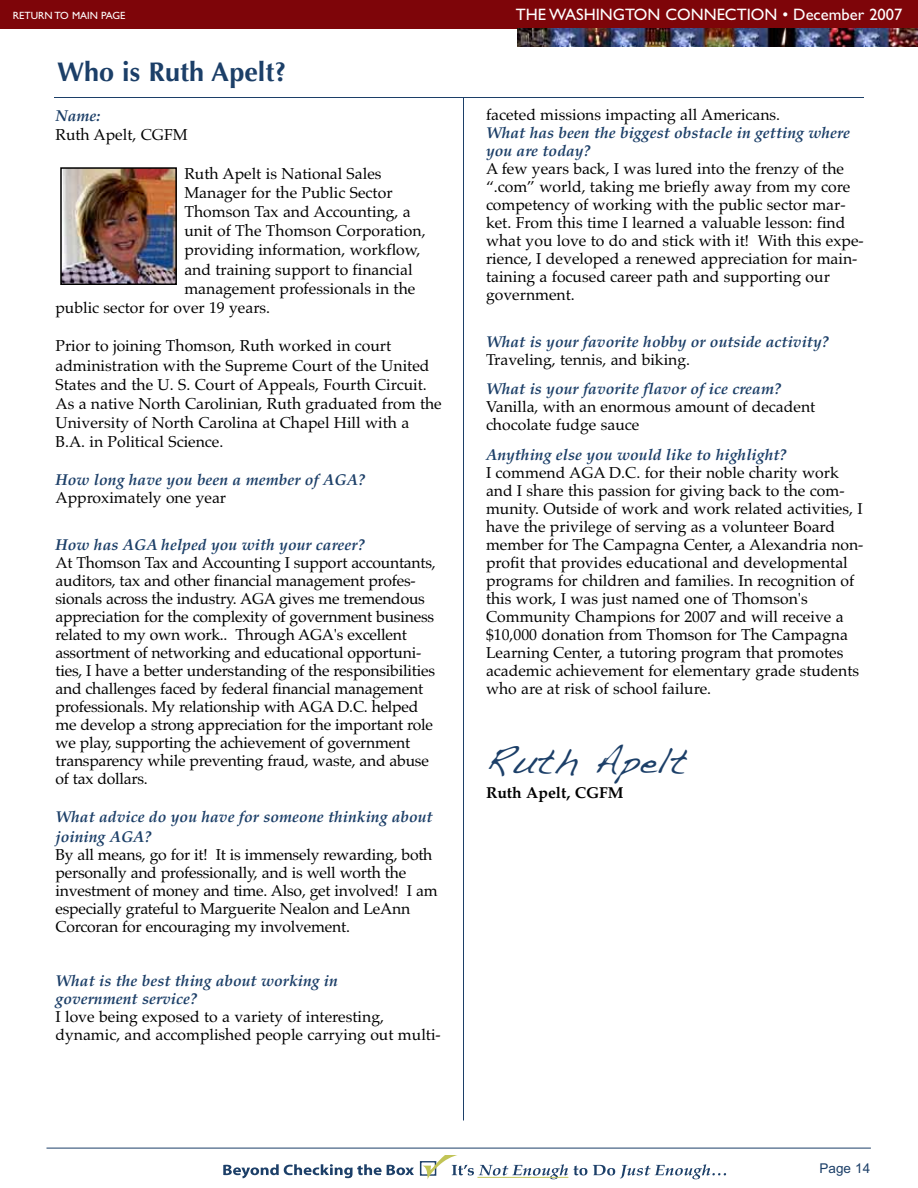
<style>
.page{position:relative;width:918px;height:1188px;background:#fff}
.page>*{position:absolute;margin:0;border:0;box-sizing:border-box;transform-origin:0 0}
.t1{font:36px "Handwriting Dakota";color:#1c3f68}
.t2{font:700 27px "Optima";color:#1c3f68}
.t3{font:16.5px "Gill Sans";color:#fff}
.t4{font:15.75px/18px "Palatino";color:#000}
.t5{font:italic 700 15.75px/18px "Palatino";color:#1c3f68}
.t6{font:700 15.75px "Palatino";color:#000}
.t7{font:13.5px "Arial";color:#1c3f68}
.t8{font:10.5px "Gill Sans";color:#fff}
</style>
<div class="page">
<svg style="left:223px;top:1164px;width:191px;height:14px"></svg>
<svg style="left:593px;top:1164px;width:133px;height:15px"></svg>
<div style="left:420px;top:1161px;width:16px;height:15px;border:1px solid #1c3f68"></div>
<svg style="left:422px;top:1155px;width:165px;height:24px"></svg>
<hr style="left:477px;top:1177px;width:91px;height:1px;background:#c1c456">
<hr style="left:46px;top:1148px;width:825px;height:1px;background:#1c3f68">
<div style="left:0;top:0;width:918px;height:28px;background:#7e0509"></div>
<img style="left:517px;top:28px;width:401px;height:19px">
<hr style="left:54px;top:97px;width:810px;height:1px;background:#1c3f68">
<hr style="left:463px;top:98px;width:1px;height:1023px;background:#1c3f68">
<img style="left:63px;top:170px;width:111px;height:112px">
<div style="left:60px;top:167px;width:117px;height:118px;border:2px solid #000"></div>
<p class="t8" style="left:13px;top:12px;width:114px">RETURN TO MAIN PAGE</p>
<h2 class="t2" style="left:57px;top:61px;width:231px">Who is Ruth Apelt?</h2>
<p class="t5" style="left:56px;top:108px;width:47px">Name:</p>
<p class="t4" style="left:56px;top:128px;width:134px">Ruth Apelt, CGFM</p>
<p class="t4" style="left:184px;top:166px;width:199px">Ruth Apelt is National Sales</p>
<p class="t4" style="left:184px;top:185px;width:210px">Manager for the Public Sector</p>
<p class="t4" style="left:184px;top:204px;width:228px">Thomson Tax and Accounting, a</p>
<p class="t4" style="left:184px;top:224px;width:243px">unit of The Thomson Corporation,</p>
<p class="t4" style="left:184px;top:243px;width:238px">providing information, workflow,</p>
<p class="t4" style="left:184px;top:262px;width:230px">and training support to financial</p>
<p class="t4" style="left:184px;top:281px;width:233px">management professionals in the</p>
<p class="t4" style="left:56px;top:300px;width:216px">public sector for over 19 years.</p>
<p class="t4" style="left:56px;top:338px;width:388px;line-height:19.2px">Prior to joining Thomson, Ruth worked in court administration with the Supreme Court of the United States and the U. S. Court of Appeals, Fourth Circuit.<br>As a native North Carolinian, Ruth graduated from the University of North Carolina at Chapel Hill with a B.A. in Political Science.</p>
<p class="t5" style="left:56px;top:472px;width:311px">How long have you been a member of AGA?</p>
<p class="t4" style="left:56px;top:490px;width:172px">Approximately one year</p>
<p class="t5" style="left:56px;top:537px;width:311px">How has AGA helped you with your career?</p>
<p class="t4" style="left:56px;top:555px;width:382px">At Thomson Tax and Accounting I support accountants, auditors, tax and other financial management profes&shy;sionals across the industry. AGA gives me tremendous appreciation for the complexity of government business related to my own work.. Through AGA's excellent assortment of networking and educational opportuni&shy;ties, I have a better understanding of the responsibilities and challenges faced by federal financial management professionals. My relationship with AGA D.C. helped me develop a strong appreciation for the important role we play, supporting the achievement of government transparency while preventing fraud, waste, and abuse of tax dollars.</p>
<p class="t5" style="left:56px;top:809px;width:379px;line-height:19.2px">What advice do you have for someone thinking about joining AGA?</p>
<p class="t4" style="left:56px;top:847px;width:384px">By all means, go for it! It is immensely rewarding, both personally and professionally, and is well worth the investment of money and time. Also, get involved! I am especially grateful to Marguerite Nealon and LeAnn Corcoran for encouraging my involvement.</p>
<p class="t5" style="left:56px;top:973px;width:284px">What is the best thing about working in government service?</p>
<p class="t4" style="left:56px;top:1009px;width:387px">I love being exposed to a variety of interesting, dynamic, and accomplished people carrying out multi-</p>
<p class="t3" style="left:516px;top:9px;width:388px">THE WASHINGTON CONNECTION • December 2007</p>
<p class="t4" style="left:486px;top:107px;width:296px">faceted missions impacting all Americans.</p>
<p class="t5" style="left:486px;top:125px;width:366px">What has been the biggest obstacle in getting where you are today?</p>
<p class="t4" style="left:486px;top:161px;width:379px">A few years back, I was lured into the frenzy of the “.com” world, taking me briefly away from my core competency of working with the public sector mar&shy;ket. From this time I learned a valuable lesson: find what you love to do and stick with it! With this expe&shy;rience, I developed a renewed appreciation for main&shy;taining a focused career path and supporting our government.</p>
<p class="t5" style="left:486px;top:334px;width:344px">What is your favorite hobby or outside activity?</p>
<p class="t4" style="left:486px;top:352px;width:206px">Traveling, tennis, and biking.</p>
<p class="t5" style="left:486px;top:382px;width:297px">What is your favorite flavor of ice cream?</p>
<p class="t4" style="left:486px;top:400px;width:331px">Vanilla, with an enormous amount of decadent chocolate fudge sauce</p>
<p class="t5" style="left:486px;top:447px;width:302px">Anything else you would like to highlight?</p>
<p class="t4" style="left:486px;top:465px;width:379px">I commend AGA D.C. for their noble charity work and I share this passion for giving back to the com&shy;munity. Outside of work and work related activities, I have the privilege of serving as a volunteer Board member for The Campagna Center, a Alexandria non&shy;profit that provides educational and developmental programs for children and families. In recognition of this work, I was just named one of Thomson's Community Champions for 2007 and will receive a $10,000 donation from Thomson for The Campagna Learning Center, a tutoring program that promotes academic achievement for elementary grade students who are at risk of school failure.</p>
<h1 class="t1" style="left:486px;top:739px;width:202px">Ruth Apelt</h1>
<p class="t6" style="left:486px;top:787px;width:139px">Ruth Apelt, CGFM</p>
<p class="t7" style="left:820px;top:1163px;width:52px">Page 14</p>
</div>
